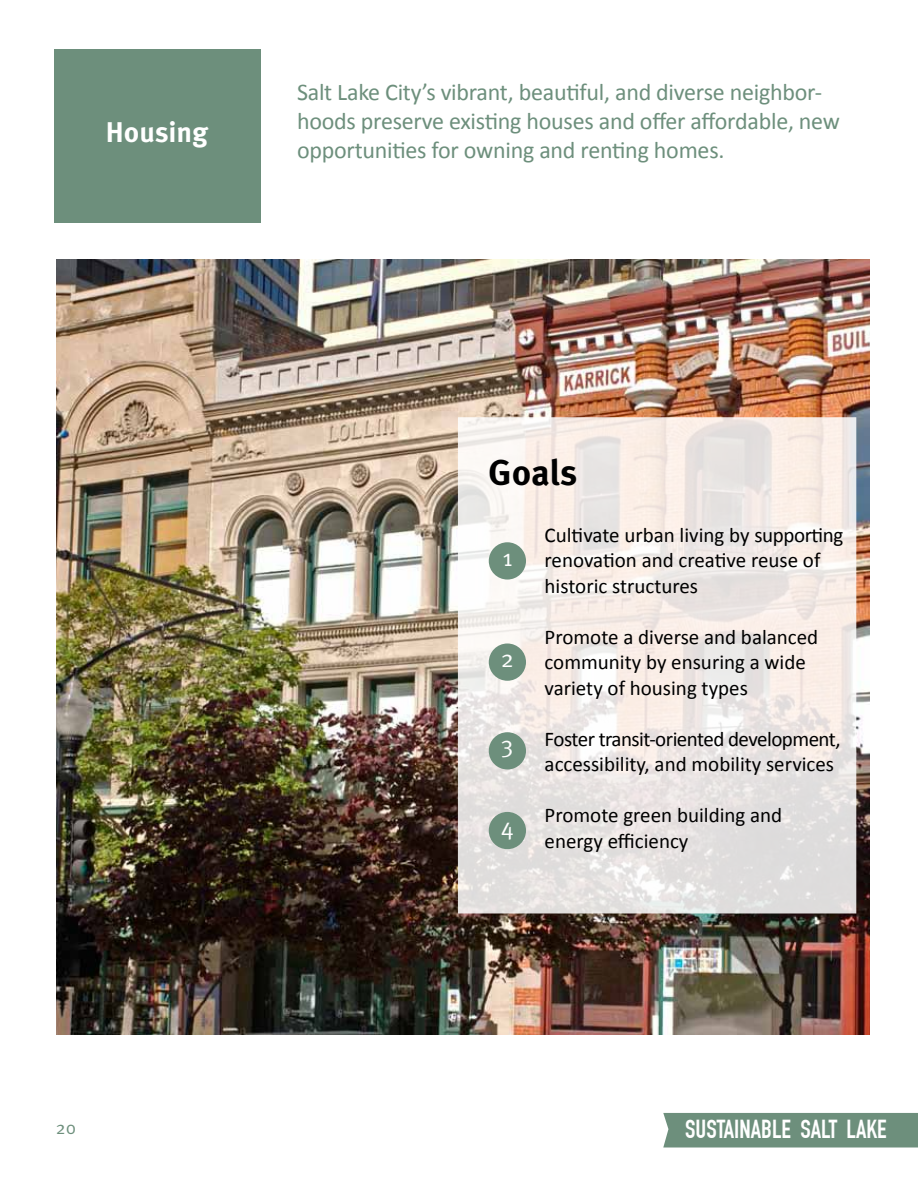
<style>
.page{position:relative;width:918px;height:1188px;background:#fff}
.page>*{position:absolute;margin:0;border:0;box-sizing:border-box;transform-origin:0 0}
.t1{font:700 36px "Meta Pro";letter-spacing:-.005em;color:#000}
.t2{font:700 28.5px "Meta Pro";letter-spacing:-.005em;color:#fff}
.t3{font:25.5px "DIN Engschrift LT";color:#fff}
.t4{font:24px/28.8px "Calibri";letter-spacing:-.01em;color:#6d8f7c}
.t5{font:24px "Meta Pro";color:#fff}
.t6{font:21px/25.5px "Calibri";color:#000}
.t7{font:18px "Meta Pro";color:#6d8f7c}
</style>
<div class="page">
<div style="left:54px;top:50px;width:206px;height:173px;background:#6d8f7c"></div>
<img style="left:56px;top:259px;width:814px;height:776px">
<svg style="left:458px;top:417px;width:398px;height:497px;background:#eee8e5"></svg>
<div style="left:489px;top:542px;width:37px;height:38px;background:#6d8f7c;border-radius:50%"></div>
<div style="left:489px;top:643px;width:37px;height:38px;background:#6d8f7c;border-radius:50%"></div>
<div style="left:489px;top:732px;width:37px;height:38px;background:#6d8f7c;border-radius:50%"></div>
<div style="left:489px;top:812px;width:37px;height:37px;background:#6d8f7c;border-radius:50%"></div>
<div style="left:663px;top:1113px;width:255px;height:35px;background:#6d8f7c"></div>
<h2 class="t2" style="left:106px;top:114px;width:104px">Housing</h2>
<p class="t4" style="left:297px;top:77px;width:545px">Salt Lake City’s vibrant, beautiful, and diverse neighbor&shy;hoods preserve existing houses and offer affordable, new opportunities for owning and renting homes.</p>
<p class="t7" style="left:56px;top:1116px;width:22px">20</p>
<h1 class="t1" style="left:488px;top:450px;width:91px">Goals</h1>
<p class="t5" style="left:502px;top:542px;width:12px">1</p>
<p class="t5" style="left:501px;top:643px;width:15px">2</p>
<p class="t5" style="left:501px;top:729px;width:14px">3</p>
<p class="t5" style="left:501px;top:812px;width:15px">4</p>
<p class="t6" style="left:545px;top:521px;width:300px">Cultivate urban living by supporting renovation and creative reuse of historic structures</p>
<p class="t6" style="left:545px;top:623px;width:275px">Promote a diverse and balanced community by ensuring a wide variety of housing types</p>
<p class="t6" style="left:545px;top:725px;width:298px">Foster transit-oriented development, accessibility, and mobility services</p>
<p class="t6" style="left:545px;top:802px;width:239px">Promote green building and energy efficiency</p>
<p class="t3" style="left:685px;top:1114px;width:203px">SUSTAINABLE SALT LAKE</p>
</div>
